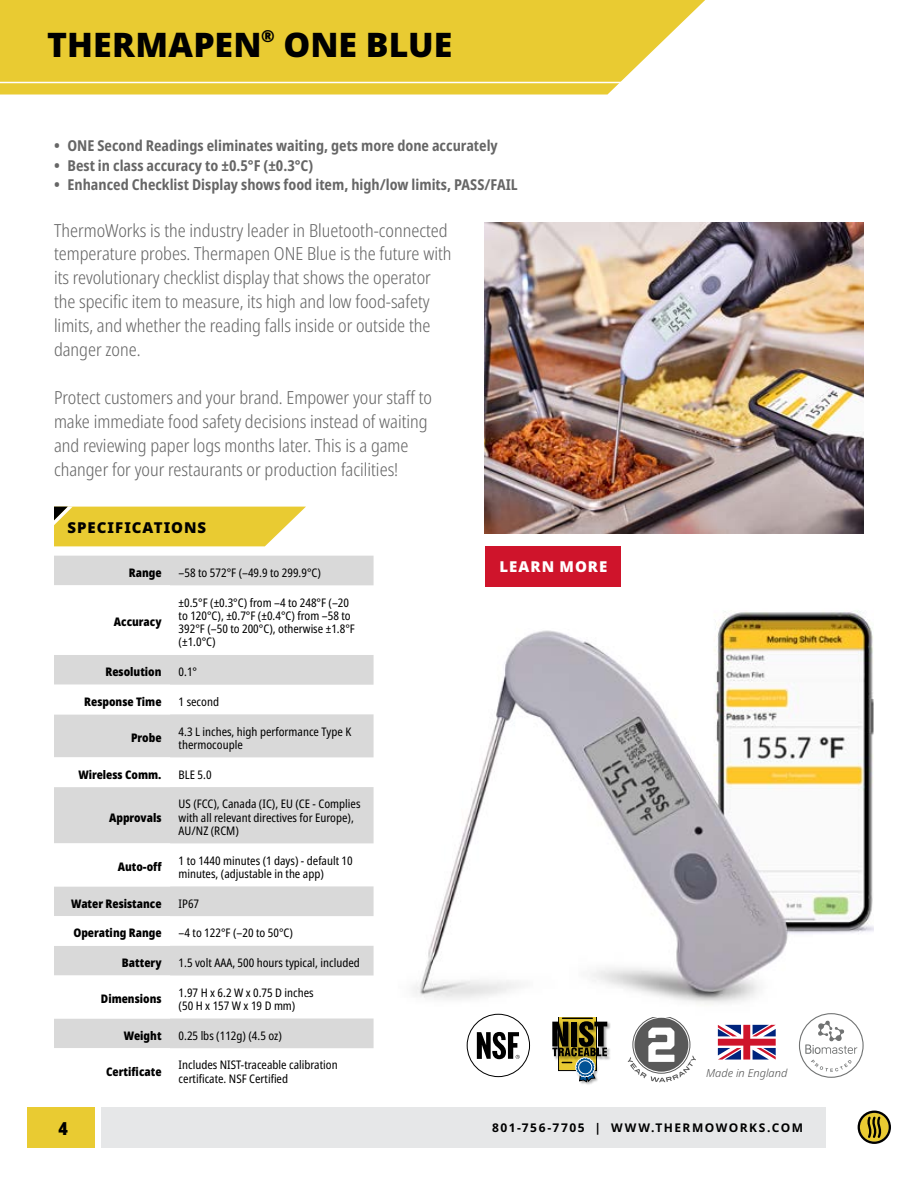
<style>
.page{position:relative;width:918px;height:1188px;background:#fff}
.page>*{position:absolute;margin:0;border:0;box-sizing:border-box;transform-origin:0 0}
.t1{font:900 33.9px "Noto Sans";color:#000}
.t2{font:300 condensed 18px/24px "Noto Sans";color:#666}
.t3{font:900 condensed 18px "Noto Sans";color:#000}
.t4{font:700 condensed 15px "Noto Sans";color:#666}
.t5{font:900 15px "Noto Sans";letter-spacing:.07em;color:#000}
.t6{font:900 15px "Noto Sans";letter-spacing:.07em;color:#fff}
.t7{font:700 12px "Noto Sans";letter-spacing:.125em;color:#000}
.t8{font:condensed 11.85px/13.4px "Noto Sans";color:#000}
.t9{font:900 condensed 11.85px "Noto Sans";color:#000}
.t10{font:italic 300 10.95px "Noto Sans";color:#4d4d4d}
</style>
<div class="page">
<div style="left:102px;top:1107px;width:724px;height:41px;background:#e6e7e8"></div>
<svg style="left:858px;top:1111px;width:33px;height:33px"></svg>
<div style="left:27px;top:1107px;width:67px;height:41px;background:#e9cb32"></div>
<svg style="left:0;top:0;width:705px;height:94px;fill:#e9cb32"></svg>
<svg style="left:54px;top:556px;width:320px;height:492px;fill:#d9d9d9"></svg>
<svg style="left:54px;top:585px;width:116px;height:463px"></svg>
<svg style="left:54px;top:507px;width:252px;height:39px"></svg>
<img style="left:607px;top:1021px;width:4px;height:9px">
<img style="left:607px;top:1048px;width:3px;height:12px">
<img style="left:580px;top:1082px;width:14px;height:3px">
<svg style="left:552px;top:1018px;width:55px;height:64px"></svg>
<svg style="left:633px;top:1016px;width:57px;height:57px"></svg>
<div style="left:634px;top:1018px;width:54px;height:54px;background:#595959;border-radius:50%"></div>
<svg style="left:628px;top:1028px;width:68px;height:54px"></svg>
<svg style="left:718px;top:1025px;width:58px;height:35px"></svg>
<img style="left:413px;top:558px;width:461px;height:459px">
<img style="left:485px;top:223px;width:379px;height:310px">
<hr style="left:0;top:82px;width:705px;height:1px;background:#fff">
<div style="left:467px;top:1014px;width:63px;height:63px;background:#fff;border-radius:50%"></div>
<div style="left:467px;top:1014px;width:63px;height:63px;border:1px solid #000;border-radius:50%"></div>
<svg style="left:477px;top:1032px;width:43px;height:27px"></svg>
<div style="left:486px;top:547px;width:135px;height:40px;background:#cf142b"></div>
<svg style="left:799px;top:1013px;width:65px;height:65px"></svg>
<h1 class="t1" style="left:47px;top:19px;width:407px">THERMAPEN<sup>®</sup> ONE BLUE</h1>
<p class="t4" style="left:54px;top:135px;width:445px">• ONE Second Readings eliminates waiting, gets more done accurately</p>
<p class="t4" style="left:54px;top:154px;width:261px">• Best in class accuracy to ±0.5°F (±0.3°C)</p>
<p class="t4" style="left:54px;top:174px;width:465px">• Enhanced Checklist Display shows food item, high/low limits, PASS/FAIL</p>
<p class="t2" style="left:54px;top:218px;width:399px">ThermoWorks is the industry leader in Bluetooth-connected temperature probes. Thermapen ONE Blue is the future with its revolutionary checklist display that shows the operator the specific item to measure, its high and low food-safety limits, and whether the reading falls inside or outside the danger zone.</p>
<h2 class="t2" style="left:54px;top:386px;width:380px">Protect customers and your brand. Empower your staff to make immediate food safety decisions instead of waiting and reviewing paper logs months later. This is a game changer for your restaurants or production facilities!</h2>
<p class="t5" style="left:68px;top:516px;width:140px">SPECIFICATIONS</p>
<p class="t9" style="left:129px;top:564px;width:34px">Range</p>
<p class="t8" style="left:179px;top:566px;width:144px">–58 to 572°F (–49.9 to 299.9°C)</p>
<p class="t9" style="left:114px;top:613px;width:49px">Accuracy</p>
<p class="t8" style="left:179px;top:596px;width:178px">±0.5°F (±0.3°C) from –4 to 248°F (–20 to 120°C), ±0.7°F (±0.4°C) from –58 to<br>392°F (–50 to 200°C), otherwise ±1.8°F (±1.0°C)</p>
<p class="t9" style="left:106px;top:663px;width:58px">Resolution</p>
<p class="t8" style="left:179px;top:666px;width:20px">0.1°</p>
<p class="t9" style="left:84px;top:693px;width:79px">Response Time</p>
<p class="t8" style="left:179px;top:695px;width:42px">1 second</p>
<p class="t9" style="left:131px;top:729px;width:32px">Probe</p>
<p class="t8" style="left:179px;top:725px;width:174px">4.3 L inches, high performance Type K thermocouple</p>
<p class="t9" style="left:78px;top:765px;width:85px">Wireless Comm.</p>
<p class="t8" style="left:179px;top:768px;width:34px">BLE 5.0</p>
<p class="t9" style="left:109px;top:808px;width:54px">Approvals</p>
<p class="t8" style="left:179px;top:798px;width:183px">US (FCC), Canada (IC), EU (CE - Complies with all relevant directives for Europe),<br>AU/NZ (RCM)</p>
<p class="t9" style="left:118px;top:858px;width:45px">Auto-off</p>
<p class="t8" style="left:179px;top:854px;width:176px">1 to 1440 minutes (1 days) - default 10 minutes, (adjustable in the app)</p>
<p class="t9" style="left:71px;top:894px;width:92px">Water Resistance</p>
<p class="t8" style="left:179px;top:897px;width:22px">IP67</p>
<p class="t9" style="left:73px;top:924px;width:90px">Operating Range</p>
<p class="t8" style="left:179px;top:927px;width:116px">–4 to 122°F (–20 to 50°C)</p>
<p class="t9" style="left:122px;top:954px;width:41px">Battery</p>
<p class="t8" style="left:179px;top:956px;width:183px">1.5 volt AAA, 500 hours typical, included</p>
<p class="t9" style="left:101px;top:990px;width:62px">Dimensions</p>
<p class="t8" style="left:179px;top:986px;width:137px">1.97 H x 6.2 W x 0.75 D inches (50 H x 157 W x 19 D mm)</p>
<p class="t9" style="left:124px;top:1026px;width:39px">Weight</p>
<p class="t8" style="left:179px;top:1029px;width:105px">0.25 lbs (112g) (4.5 oz)</p>
<p class="t9" style="left:106px;top:1063px;width:57px">Certificate</p>
<p class="t8" style="left:179px;top:1059px;width:161px">Includes NIST-traceable calibration certificate. NSF Certified</p>
<p class="t6" style="left:500px;top:555px;width:110px">LEARN MORE</p>
<p class="t10" style="left:706px;top:1065px;width:83px">Made in England</p>
<h2 class="t3" style="left:58px;top:1115px;width:11px">4</h2>
<p class="t7" style="left:492px;top:1119px;width:313px">801-756-7705 | WWW.THERMOWORKS.COM</p>
</div>
